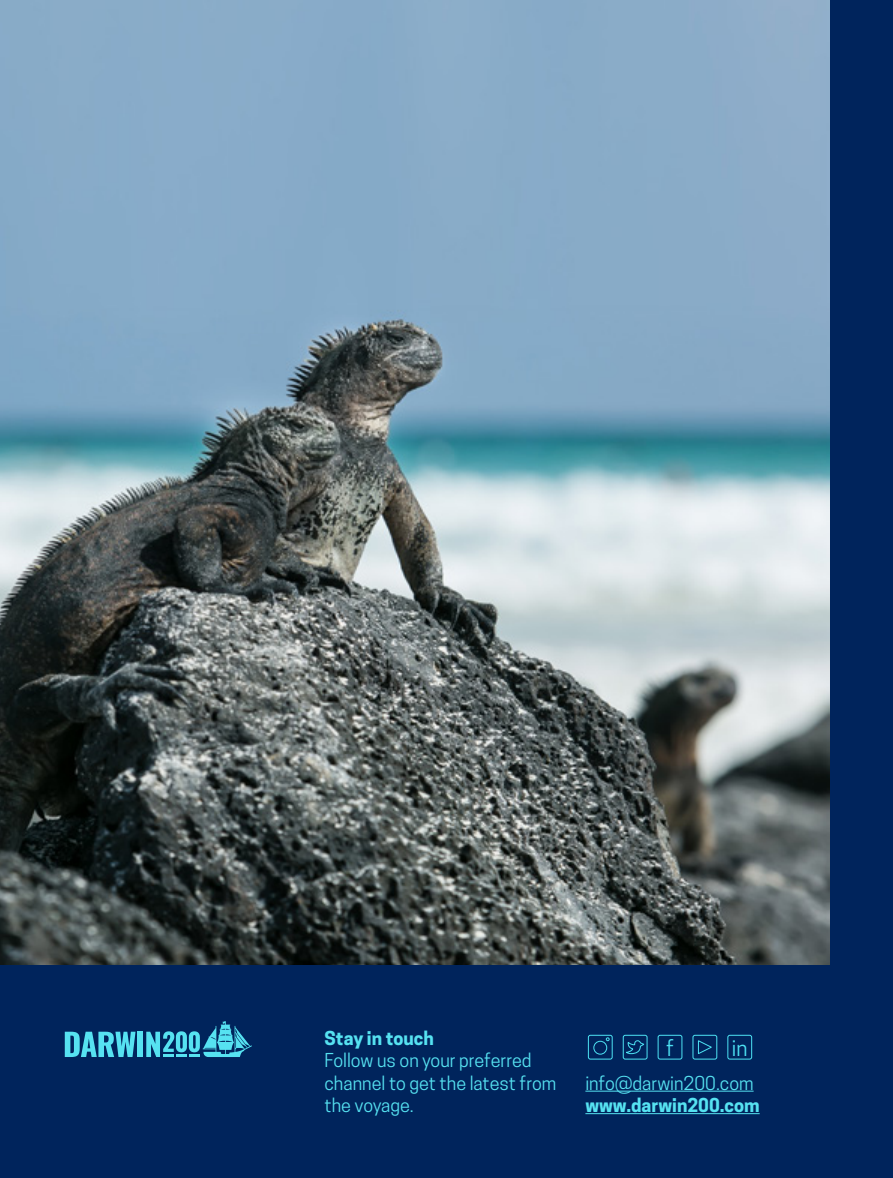
<style>
.page{position:relative;width:893px;height:1178px;background:#00245c}
.page>*{position:absolute;margin:0;border:0;box-sizing:border-box;transform-origin:0 0}
.t1{font:21px "Cooper Hewitt";color:#4de2f3}
.t2{font:18px/22.5px "Cooper Hewitt";color:#56e2f1}
.t3{font:700 18px "Cooper Hewitt";color:#56e2f1}
</style>
<div class="page">
<img style="left:0;top:0;width:829px;height:964px">
<svg style="left:65px;top:1032px;width:71px;height:25px"></svg>
<div style="left:138px;top:1032px;width:5px;height:25px;background:#56e2f1"></div>
<svg style="left:146px;top:1021px;width:106px;height:36px"></svg>
<hr style="left:585px;top:1091px;width:169px;height:1px;background:#56e2f1">
<hr style="left:585px;top:1113px;width:175px;height:1px;background:#56e2f1">
<div style="left:588px;top:1035px;width:25px;height:24px;border:1px solid #4de2f3;border-radius:2px"></div>
<div style="left:593px;top:1041px;width:14px;height:13px;border:1px solid #4de2f3;border-radius:50%"></div>
<svg style="left:606px;top:1037px;width:4px;height:4px"></svg>
<div style="left:623px;top:1035px;width:25px;height:24px;border:1px solid #4de2f3;border-radius:2px"></div>
<svg style="left:626px;top:1040px;width:19px;height:14px"></svg>
<div style="left:658px;top:1035px;width:24px;height:24px;border:1px solid #4de2f3;border-radius:2px"></div>
<div style="left:692px;top:1035px;width:25px;height:24px;border:1px solid #4de2f3;border-radius:2px"></div>
<svg style="left:698px;top:1040px;width:14px;height:14px"></svg>
<div style="left:727px;top:1035px;width:25px;height:24px;border:1px solid #4de2f3;border-radius:2px"></div>
<p class="t3" style="left:325px;top:1027px;width:111px">Stay in touch</p>
<p class="t2" style="left:325px;top:1049px;width:233px">Follow us on your preferred channel to get the latest from the voyage.</p>
<p class="t1" style="left:666px;top:1035px;width:9px">f</p>
<p class="t1" style="left:732px;top:1035px;width:17px">in</p>
<p class="t2" style="left:585px;top:1071px;width:170px">info@darwin200.com</p>
<p class="t3" style="left:585px;top:1094px;width:176px">www.darwin200.com</p>
</div>
